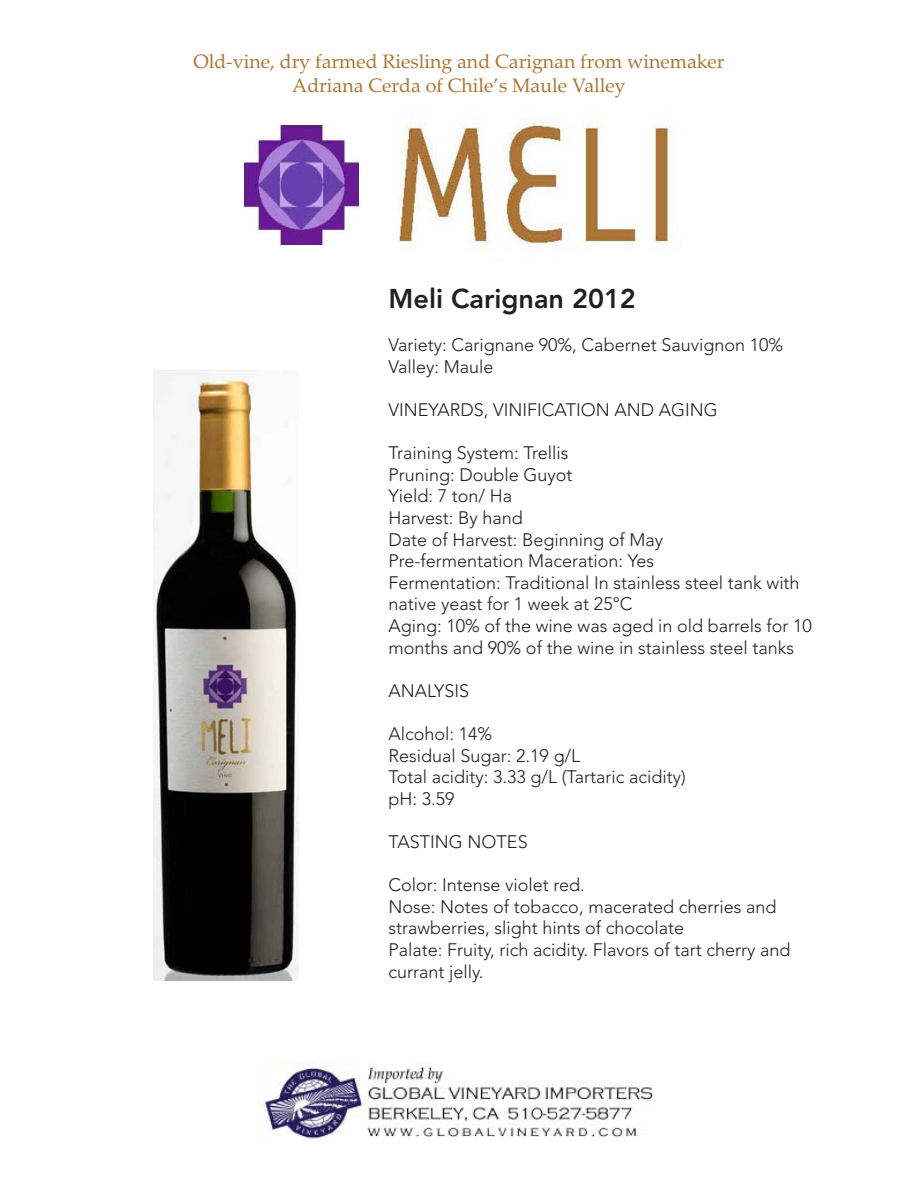
<style>
.page{position:relative;width:918px;height:1188px;background:#fff}
.page>*{position:absolute;margin:0;border:0;box-sizing:border-box;transform-origin:0 0}
.t1{font:800 27px "Avenir LT Std";color:#231f20}
.t2{font:19.5px/23.4px "Palatino Linotype";color:#ad7636;text-align:center}
.t3{font:300 18px/21.6px "Avenir LT Std";color:#231f20}
</style>
<div class="page">
<img style="left:257px;top:1063px;width:397px;height:76px">
<img style="left:397px;top:123px;width:274px;height:122px">
<img style="left:244px;top:126px;width:115px;height:119px">
<img style="left:153px;top:370px;width:145px;height:611px">
<p class="t2" style="left:193px;top:49px;width:533px">Old-vine, dry farmed Riesling and Carignan from winemaker<br>Adriana Cerda of Chile’s Maule Valley</p>
<p class="t1" style="left:388px;top:283px;width:249px">Meli Carignan 2012</p>
<p class="t3" style="left:388px;top:334px;width:396px">Variety: Carignane 90%, Cabernet Sauvignon 10%</p>
<p class="t3" style="left:388px;top:356px;width:107px">Valley: Maule</p>
<p class="t3" style="left:388px;top:399px;width:331px">VINEYARDS, VINIFICATION AND AGING</p>
<p class="t3" style="left:388px;top:442px;width:182px">Training System: Trellis</p>
<p class="t3" style="left:388px;top:464px;width:186px">Pruning: Double Guyot</p>
<p class="t3" style="left:388px;top:485px;width:125px">Yield: 7 ton/ Ha</p>
<p class="t3" style="left:388px;top:507px;width:136px">Harvest: By hand</p>
<p class="t3" style="left:388px;top:529px;width:276px">Date of Harvest: Beginning of May</p>
<p class="t3" style="left:388px;top:550px;width:267px">Pre-fermentation Maceration: Yes</p>
<p class="t3" style="left:388px;top:572px;width:413px">Fermentation: Traditional In stainless steel tank with native yeast for 1 week at 25°C</p>
<p class="t3" style="left:388px;top:615px;width:425px">Aging: 10% of the wine was aged in old barrels for 10 months and 90% of the wine in stainless steel tanks</p>
<p class="t3" style="left:388px;top:680px;width:82px">ANALYSIS</p>
<p class="t3" style="left:388px;top:723px;width:105px">Alcohol: 14%</p>
<p class="t3" style="left:388px;top:745px;width:193px">Residual Sugar: 2.19 g/L</p>
<p class="t3" style="left:388px;top:766px;width:299px">Total acidity: 3.33 g/L (Tartaric acidity)</p>
<p class="t3" style="left:388px;top:788px;width:68px">pH: 3.59</p>
<p class="t3" style="left:388px;top:831px;width:141px">TASTING NOTES</p>
<p class="t3" style="left:388px;top:874px;width:198px">Color: Intense violet red.</p>
<p class="t3" style="left:388px;top:896px;width:389px">Nose: Notes of tobacco, macerated cherries and strawberries, slight hints of chocolate</p>
<p class="t3" style="left:388px;top:939px;width:404px">Palate: Fruity, rich acidity. Flavors of tart cherry and currant jelly.</p>
</div>
